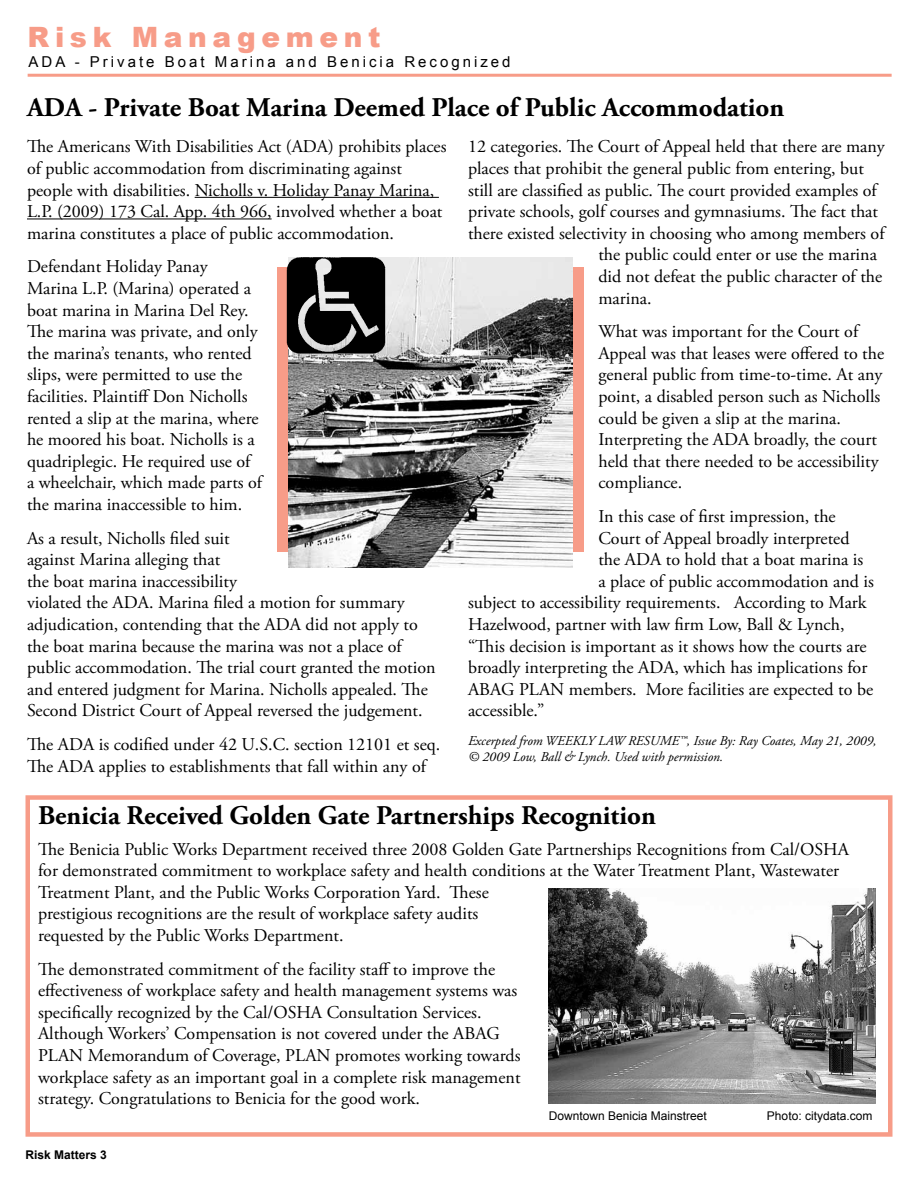
<style>
.page{position:relative;width:918px;height:1188px;background:#fff}
.page>*{position:absolute;margin:0;border:0;box-sizing:border-box;transform-origin:0 0}
.t1{font:900 28.05px "Arial";letter-spacing:.2em;color:#f79c88}
.t2{font:700 27px "Adobe Garamond Pro";color:#000}
.t3{font:18px/21.6px "Adobe Garamond Pro";color:#000}
.t4{font:15px "Arial";letter-spacing:.2em;color:#000}
.t5{font:italic 13.5px/16.2px "Adobe Garamond Pro";color:#000}
.t6{font:12px "Arial";color:#000}
.t7{font:700 12px "Arial";color:#000}
</style>
<div class="page">
<div style="left:26px;top:795px;width:866px;height:342px;background:#fff;border:4px solid #f79c88"></div>
<hr style="left:28px;top:74px;width:864px;height:3px;background:#f79c88">
<hr style="left:195px;top:197px;width:244px;height:1px;background:#000">
<hr style="left:27px;top:219px;width:245px;height:1px;background:#000">
<img style="left:549px;top:888px;width:326px;height:215px">
<div style="left:277px;top:267px;width:306px;height:284px;background:#f79c88"></div>
<img style="left:289px;top:258px;width:284px;height:310px">
<img style="left:286px;top:257px;width:101px;height:97px">
<h1 class="t1" style="left:28px;top:17px;width:354px">Risk Management</h1>
<p class="t4" style="left:29px;top:52px;width:483px">ADA - Private Boat Marina and Benicia Recognized</p>
<h2 class="t2" style="left:27px;top:91px;width:759px">ADA - Private Boat Marina Deemed Place of Public Accommodation</h2>
<p class="t3" style="left:27px;top:136px;width:421px">The Americans With Disabilities Act (ADA) prohibits places of public accommodation from discriminating against people with disabilities. Nicholls v. Holiday Panay Marina, L.P. (2009) 173 Cal. App. 4th 966, involved whether a boat marina constitutes a place of public accommodation.</p>
<p class="t3" style="left:27px;top:256px;width:237px">Defendant Holiday Panay<br>Marina L.P. (Marina) operated a boat marina in Marina Del Rey.<br>The marina was private, and only the marina’s tenants, who rented slips, were permitted to use the facilities. Plaintiff Don Nicholls rented a slip at the marina, where he moored his boat. Nicholls is a quadriplegic. He required use of a wheelchair, which made parts of the marina inaccessible to him.</p>
<p class="t3" style="left:27px;top:528px;width:410px">As a result, Nicholls filed suit<br>against Marina alleging that<br>the boat marina inaccessibility<br>violated the ADA. Marina filed a motion for summary adjudication, contending that the ADA did not apply to the boat marina because the marina was not a place of public accommodation. The trial court granted the motion and entered judgment for Marina. Nicholls appealed. The Second District Court of Appeal reversed the judgement.</p>
<p class="t3" style="left:27px;top:734px;width:415px">The ADA is codified under 42 U.S.C. section 12101 et seq.<br>The ADA applies to establishments that fall within any of</p>
<p class="t3" style="left:468px;top:137px;width:418px">12 categories. The Court of Appeal held that there are many</p>
<p class="t3" style="left:468px;top:158px;width:397px">places that prohibit the general public from entering, but</p>
<p class="t3" style="left:468px;top:180px;width:410px">still are classified as public. The court provided examples of</p>
<p class="t3" style="left:468px;top:201px;width:412px">private schools, golf courses and gymnasiums. The fact that</p>
<p class="t3" style="left:468px;top:223px;width:418px">there existed selectivity in choosing who among members of</p>
<p class="t3" style="left:598px;top:245px;width:280px">the public could enter or use the marina</p>
<p class="t3" style="left:598px;top:266px;width:285px">did not defeat the public character of the</p>
<p class="t3" style="left:598px;top:288px;width:55px">marina.</p>
<p class="t3" style="left:598px;top:321px;width:287px">What was important for the Court of Appeal was that leases were offered to the general public from time-to-time. At any point, a disabled person such as Nicholls could be given a slip at the marina.<br>Interpreting the ADA broadly, the court held that there needed to be accessibility compliance.</p>
<p class="t3" style="left:598px;top:506px;width:239px">In this case of first impression, the</p>
<p class="t3" style="left:598px;top:528px;width:253px">Court of Appeal broadly interpreted</p>
<p class="t3" style="left:598px;top:549px;width:266px">the ADA to hold that a boat marina is</p>
<p class="t3" style="left:598px;top:571px;width:277px">a place of public accommodation and is</p>
<p class="t3" style="left:468px;top:593px;width:400px">subject to accessibility requirements. According to Mark</p>
<p class="t3" style="left:468px;top:614px;width:378px">Hazelwood, partner with law firm Low, Ball &amp; Lynch,</p>
<p class="t3" style="left:468px;top:636px;width:400px">“This decision is important as it shows how the courts are</p>
<p class="t3" style="left:468px;top:657px;width:401px">broadly interpreting the ADA, which has implications for</p>
<p class="t3" style="left:468px;top:679px;width:407px">ABAG PLAN members. More facilities are expected to be</p>
<p class="t3" style="left:468px;top:701px;width:78px">accessible.”</p>
<p class="t5" style="left:468px;top:733px;width:410px">Excerpted from WEEKLY LAW RESUME™, Issue By: Ray Coates, May 21, 2009, © 2009 Low, Ball &amp; Lynch. Used with permission.</p>
<h2 class="t2" style="left:38px;top:799px;width:619px">Benicia Received Golden Gate Partnerships Recognition</h2>
<p class="t3" style="left:38px;top:839px;width:812px">The Benicia Public Works Department received three 2008 Golden Gate Partnerships Recognitions from Cal/OSHA for demonstrated commitment to workplace safety and health conditions at the Water Treatment Plant, Wastewater Treatment Plant, and the Public Works Corporation Yard. These<br>prestigious recognitions are the result of workplace safety audits<br>requested by the Public Works Department.</p>
<p class="t3" style="left:38px;top:959px;width:484px">The demonstrated commitment of the facility staff to improve the effectiveness of workplace safety and health management systems was specifically recognized by the Cal/OSHA Consultation Services.<br>Although Workers’ Compensation is not covered under the ABAG PLAN Memorandum of Coverage, PLAN promotes working towards workplace safety as an important goal in a complete risk management strategy. Congratulations to Benicia for the good work.</p>
<p class="t6" style="left:549px;top:1107px;width:160px">Downtown Benicia Mainstreet</p>
<p class="t6" style="left:767px;top:1107px;width:107px">Photo: citydata.com</p>
<p class="t7" style="left:26px;top:1147px;width:83px">Risk Matters 3</p>
</div>
